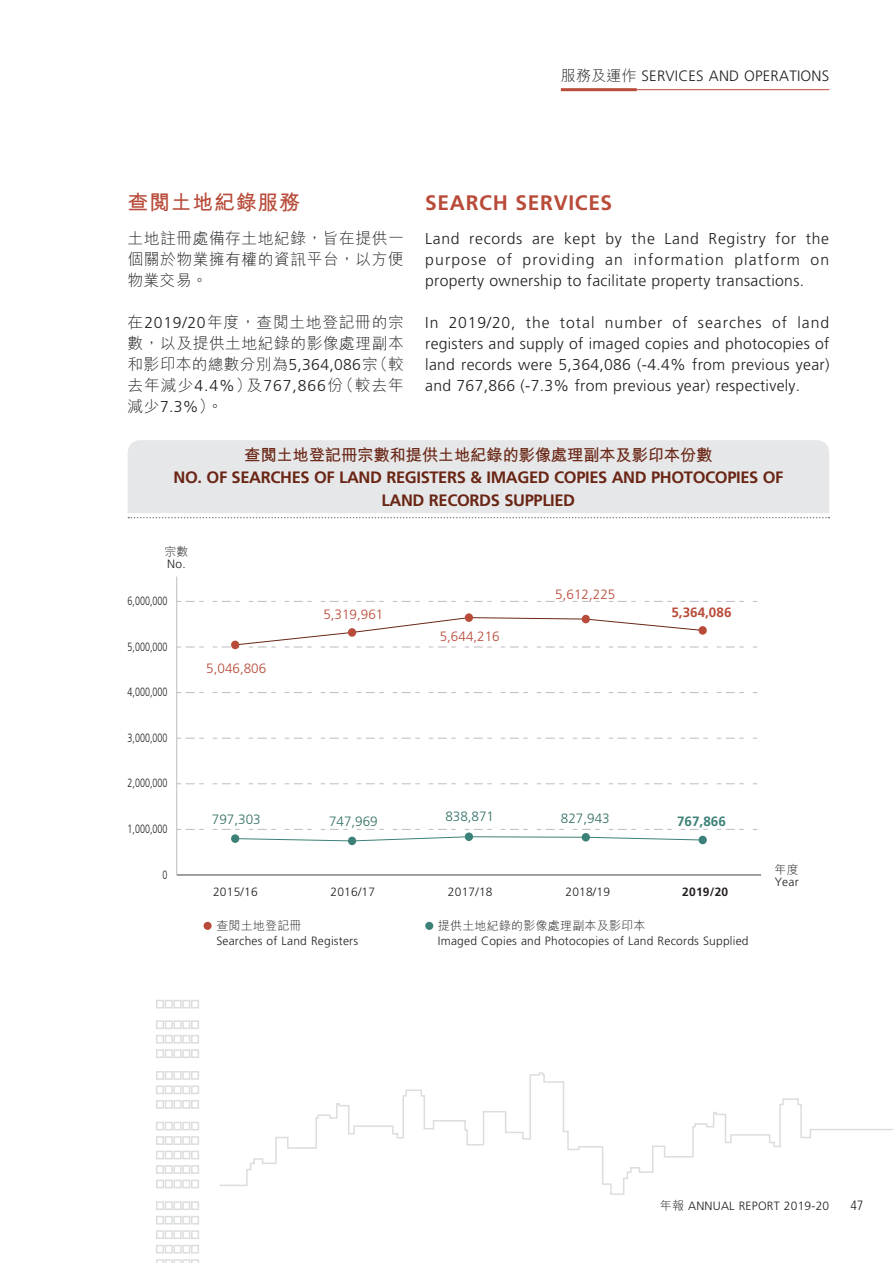
<style>
.page{position:relative;width:893px;height:1263px;background:#fff}
.page>*{position:absolute;margin:0;border:0;box-sizing:border-box;transform-origin:0 0}
.t1{font:700 21px "Frutiger LT Std";letter-spacing:.03em;color:#b84b39}
.t2{font:700 21px "M Hei HK";letter-spacing:.03em;color:#b84b39}
.t3{font:700 16.5px/22.5px "Frutiger LT Std";letter-spacing:-.02em;color:#6a2615;text-align:center}
.t4{font:700 16.5px "M Hei HK";letter-spacing:-.02em;color:#6a2615}
.t5{font:300 15.75px/21px "Frutiger LT Std";letter-spacing:.02em;color:#231f20;text-align:justify}
.t6{font:300 15.75px/21px "M Hei HK";letter-spacing:.035em;color:#231f20;text-align:justify}
.t7{font:300 15px "Frutiger LT Std";letter-spacing:.015em;color:#231f20}
.t8{font:300 13.5px "Frutiger LT Std";color:#b84b39}
.t9{font:300 13.5px "Frutiger LT Std";color:#337167}
.t10{font:700 13.5px "Frutiger LT Std";color:#b84b39}
.t11{font:700 13.5px "Frutiger LT Std";color:#3c8177}
.t12{font:300 condensed 13.5px "Frutiger LT Std";color:#231f20}
.t13{font:300 12px "Frutiger LT Std";letter-spacing:.02em;color:#231f20}
.t14{font:300 12px "Frutiger LT Std";letter-spacing:.02em;color:#231f20;scale:.75 1}
.t15{font:300 12px "M Hei HK";letter-spacing:.02em;color:#231f20}
.t16{font:700 12px "Frutiger LT Std";letter-spacing:.02em;color:#231f20}
.s1{font-family:"M Hei HK"}
.s2{font-family:"Frutiger LT Std"}
</style>
<div class="page">
<svg style="left:156px;top:1000px;width:43px;height:263px"></svg>
<svg style="left:219px;top:1072px;width:390px;height:114px"></svg>
<svg style="left:609px;top:1098px;width:284px;height:97px"></svg>
<hr style="left:561px;top:88px;width:76px;height:3px;background:#b84b39">
<hr style="left:637px;top:89px;width:192px;height:1px;background:#b84b39">
<svg style="left:128px;top:517px;width:701px;height:1px"></svg>
<div style="left:128px;top:440px;width:701px;height:73px;background:#e6e7e9"></div>
<div style="left:204px;top:922px;width:8px;height:8px;background:#b84b39;border-radius:50%"></div>
<div style="left:425px;top:922px;width:8px;height:8px;background:#3c8177;border-radius:50%"></div>
<svg style="left:177px;top:829px;width:581px;height:1px"></svg>
<svg style="left:177px;top:783px;width:581px;height:1px"></svg>
<svg style="left:177px;top:738px;width:581px;height:1px"></svg>
<svg style="left:177px;top:692px;width:581px;height:1px"></svg>
<svg style="left:177px;top:601px;width:581px;height:1px"></svg>
<svg style="left:238px;top:836px;width:463px;height:6px"></svg>
<svg style="left:177px;top:617px;width:580px;height:31px"></svg>
<div style="left:231px;top:641px;width:8px;height:8px;background:#b84b39;border-radius:4px"></div>
<hr style="left:177px;top:874px;width:584px;height:2px;background:#808285">
<hr style="left:176px;top:577px;width:1px;height:298px;background:#bcbdc0">
<div style="left:465px;top:613px;width:8px;height:9px;background:#b84b39;border-radius:4px"></div>
<div style="left:582px;top:615px;width:8px;height:8px;background:#b84b39;border-radius:4px"></div>
<div style="left:348px;top:628px;width:8px;height:9px;background:#b84b39;border-radius:4px"></div>
<div style="left:699px;top:626px;width:8px;height:9px;background:#b84b39;border-radius:4px"></div>
<div style="left:231px;top:834px;width:8px;height:9px;background:#3c8177;border-radius:4px"></div>
<div style="left:348px;top:837px;width:8px;height:8px;background:#3c8177;border-radius:4px"></div>
<div style="left:465px;top:832px;width:8px;height:9px;background:#3c8177;border-radius:4px"></div>
<div style="left:582px;top:833px;width:8px;height:8px;background:#3c8177;border-radius:4px"></div>
<div style="left:699px;top:836px;width:8px;height:8px;background:#3c8177;border-radius:4px"></div>
<p class="t7" style="left:561px;top:68px;width:270px"><span class="s1">服務及運作</span> SERVICES AND OPERATIONS</p>
<h1 class="t2" style="left:128px;top:187px;width:174px">查閱土地紀錄服務</h1>
<h1 class="t1" style="left:425px;top:190px;width:189px">SEARCH SERVICES</h1>
<p class="t6" style="left:128px;top:227px;width:278px">土地註冊處備存土地紀錄，旨在提供一個關於物業擁有權的資訊平台，以方便物業交易。</p>
<p class="t5" style="left:425px;top:228px;width:405px">Land records are kept by the Land Registry for the purpose of providing an information platform on property ownership to facilitate property transactions.</p>
<p class="t6" style="left:128px;top:311px;width:278px">在<span class="s2">2019/20</span>年度，查閱土地登記冊的宗數，以及提供土地紀錄的影像處理副本和影印本的總數分別為<span class="s2">5,364,086</span>宗（較去年減少<span class="s2">4.4%</span>）及<span class="s2">767,866</span>份（較去年減少<span class="s2">7.3%</span>）。</p>
<p class="t5" style="left:425px;top:312px;width:406px">In 2019/20, the total number of searches of land registers and supply of imaged copies and photocopies of land records were 5,364,086 (-4.4% from previous year) and 767,866 (-7.3% from previous year) respectively.</p>
<p class="t4" style="left:244px;top:442px;width:470px">查閱土地登記冊宗數和提供土地紀錄的影像處理副本及影印本份數</p>
<p class="t3" style="left:174px;top:466px;width:611px">NO. OF SEARCHES OF LAND REGISTERS &amp; IMAGED COPIES AND PHOTOCOPIES OF<br>LAND RECORDS SUPPLIED</p>
<p class="t15" style="left:164px;top:546px;width:26px">宗數</p>
<p class="t13" style="left:167px;top:557px;width:20px">No.</p>
<p class="t14" style="left:128px;top:594px;width:55px">6,000,000</p>
<p class="t14" style="left:128px;top:640px;width:55px">5,000,000</p>
<p class="t14" style="left:128px;top:685px;width:55px">4,000,000</p>
<p class="t14" style="left:128px;top:731px;width:55px">3,000,000</p>
<p class="t14" style="left:128px;top:776px;width:55px">2,000,000</p>
<p class="t14" style="left:128px;top:822px;width:55px">1,000,000</p>
<p class="t14" style="left:163px;top:868px;width:8px">0</p>
<p class="t8" style="left:555px;top:587px;width:62px">5,612,225</p>
<p class="t8" style="left:206px;top:661px;width:62px">5,046,806</p>
<p class="t8" style="left:323px;top:606px;width:62px">5,319,961</p>
<p class="t10" style="left:671px;top:604px;width:62px">5,364,086</p>
<p class="t8" style="left:440px;top:629px;width:62px">5,644,216</p>
<p class="t9" style="left:212px;top:812px;width:50px">797,303</p>
<p class="t9" style="left:329px;top:813px;width:50px">747,969</p>
<p class="t9" style="left:445px;top:809px;width:50px">838,871</p>
<p class="t9" style="left:561px;top:811px;width:50px">827,943</p>
<p class="t11" style="left:677px;top:813px;width:50px">767,866</p>
<p class="t13" style="left:213px;top:885px;width:46px">2015/16</p>
<p class="t13" style="left:330px;top:885px;width:46px">2016/17</p>
<p class="t13" style="left:448px;top:885px;width:46px">2017/18</p>
<p class="t13" style="left:565px;top:885px;width:46px">2018/19</p>
<p class="t16" style="left:682px;top:885px;width:47px">2019/20</p>
<p class="t15" style="left:216px;top:919px;width:87px">查閱土地登記冊</p>
<p class="t15" style="left:438px;top:919px;width:209px">提供土地紀錄的影像處理副本及影印本</p>
<p class="t13" style="left:216px;top:934px;width:143px">Searches of Land Registers</p>
<p class="t13" style="left:438px;top:934px;width:312px">Imaged Copies and Photocopies of Land Records Supplied</p>
<p class="t15" style="left:774px;top:864px;width:26px">年度</p>
<p class="t13" style="left:775px;top:875px;width:25px">Year</p>
<p class="t13" style="left:660px;top:1199px;width:171px"><span class="s1">年報</span> ANNUAL REPORT 2019-20</p>
<p class="t12" style="left:850px;top:1198px;width:14px">47</p>
</div>
